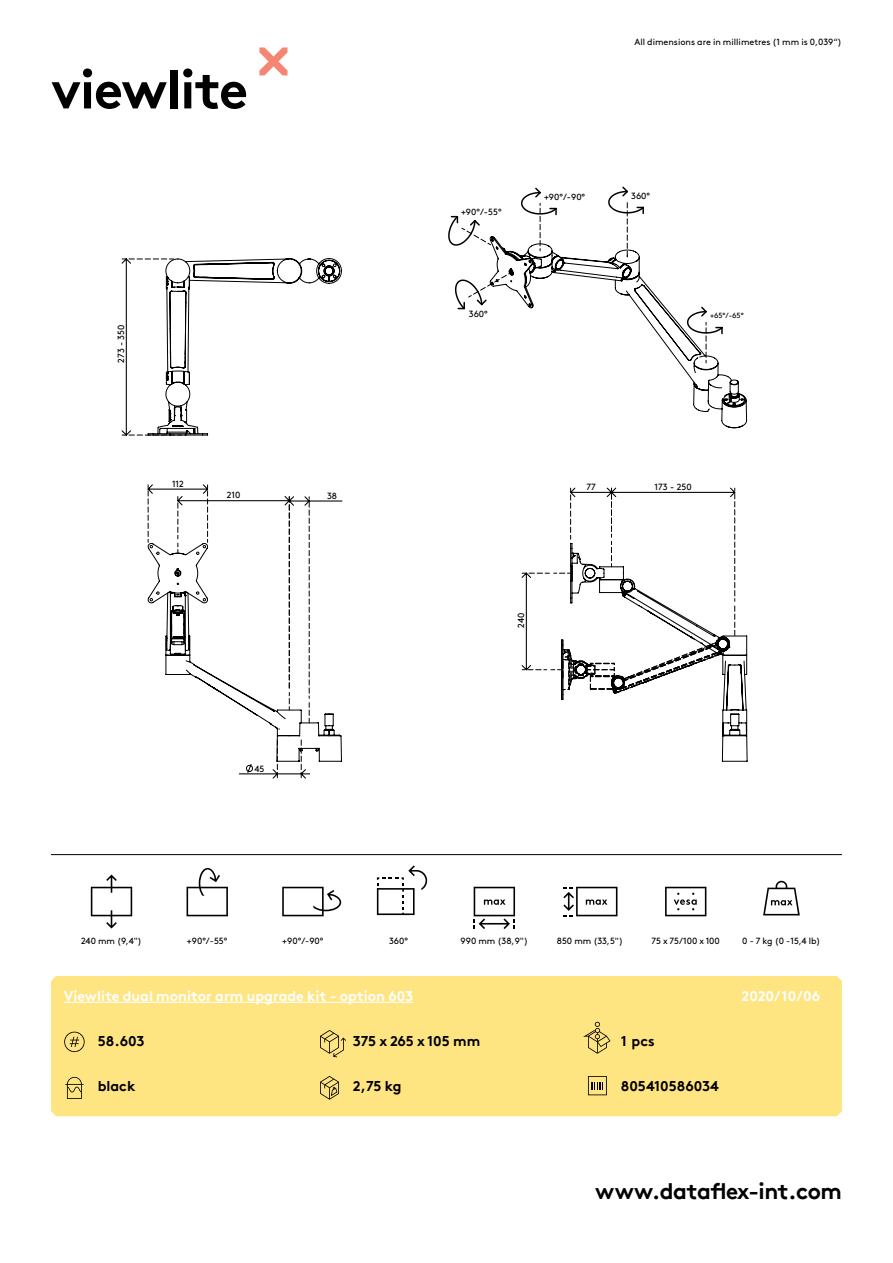
<style>
.page{position:relative;width:893px;height:1263px;background:#fff}
.page>*{position:absolute;margin:0;border:0;box-sizing:border-box;transform-origin:0 0}
.hoofdstuk{font:700 54px "Brown Pro TT";letter-spacing:-.02em;color:#000}
.t1{font:700 22.5px "Brown Pro TT";letter-spacing:-.02em;color:#000}
.t2{font:700 14.25px "Brown Pro TT";color:#fff}
.specificaties{font:700 14.25px "Brown Pro TT";color:#000}
.t3{font:9px "Brown";color:#000}
.t4{font:9px "Brown Pro TT Regular Alt";color:#000}
.t5{font:7.5px "Brown Pro TT Regular Alt";color:#000}
</style>
<div class="page">
<svg style="left:259px;top:47px;width:28px;height:28px"></svg>
<hr style="left:51px;top:854px;width:791px;height:1px;background:#000">
<svg style="left:91px;top:874px;width:41px;height:54px"></svg>
<svg style="left:187px;top:868px;width:41px;height:48px"></svg>
<svg style="left:282px;top:887px;width:59px;height:29px"></svg>
<svg style="left:377px;top:865px;width:50px;height:50px"></svg>
<svg style="left:474px;top:887px;width:41px;height:42px"></svg>
<svg style="left:563px;top:887px;width:54px;height:29px"></svg>
<svg style="left:665px;top:887px;width:41px;height:29px"></svg>
<svg style="left:763px;top:881px;width:37px;height:34px"></svg>
<div style="left:51px;top:976px;width:791px;height:140px;background:#ffe582"></div>
<svg style="left:454px;top:279px;width:35px;height:31px"></svg>
<svg style="left:448px;top:186px;width:196px;height:60px"></svg>
<svg style="left:147px;top:484px;width:196px;height:295px"></svg>
<svg style="left:121px;top:258px;width:221px;height:178px"></svg>
<svg style="left:489px;top:236px;width:258px;height:192px"></svg>
<svg style="left:521px;top:487px;width:227px;height:275px"></svg>
<svg style="left:64px;top:1032px;width:21px;height:20px"></svg>
<svg style="left:65px;top:1077px;width:18px;height:22px"></svg>
<svg style="left:320px;top:1030px;width:26px;height:27px"></svg>
<svg style="left:583px;top:1022px;width:27px;height:32px"></svg>
<svg style="left:320px;top:1076px;width:19px;height:24px"></svg>
<svg style="left:588px;top:1076px;width:19px;height:19px"></svg>
<hr style="left:64px;top:1002px;width:349px;height:1px;background:#fff">
<p class="hoofdstuk" style="left:51px;top:46px;width:198px">viewlite</p>
<p class="t4" style="left:114px;top:363px;width:40px;rotate:-90deg">273 - 350</p>
<p class="t4" style="left:172px;top:477px;width:13px">112</p>
<p class="t4" style="left:227px;top:488px;width:15px">210</p>
<p class="t4" style="left:327px;top:489px;width:12px">38</p>
<p class="t4" style="left:254px;top:762px;width:12px">45</p>
<p class="t3" style="left:634px;top:35px;width:209px">All dimensions are in millimetres (1 mm is 0,039“)</p>
<p class="t4" style="left:461px;top:205px;width:42px">+90°/-55°</p>
<p class="t4" style="left:544px;top:190px;width:43px">+90°/-90°</p>
<p class="t4" style="left:631px;top:189px;width:21px">360°</p>
<p class="t4" style="left:469px;top:307px;width:21px">360°</p>
<p class="t5" style="left:710px;top:310px;width:35px">+65°/-65°</p>
<p class="t4" style="left:514px;top:627px;width:17px;rotate:-90deg">240</p>
<p class="t4" style="left:586px;top:480px;width:11px">77</p>
<p class="t4" style="left:655px;top:480px;width:39px">173 - 250</p>
<p class="t3" style="left:81px;top:934px;width:62px">240 mm (9,4")</p>
<p class="t3" style="left:187px;top:934px;width:42px">+90°/-55°</p>
<p class="t3" style="left:282px;top:934px;width:43px">+90°/-90°</p>
<p class="t3" style="left:389px;top:934px;width:21px">360°</p>
<p class="t3" style="left:461px;top:934px;width:69px">990 mm (38,9")</p>
<p class="t3" style="left:557px;top:934px;width:68px">850 mm (33,5")</p>
<p class="t3" style="left:652px;top:934px;width:70px">75 x 75/100 x 100</p>
<p class="t3" style="left:742px;top:934px;width:80px">0 - 7 kg (0 -15,4 lb)</p>
<h3 class="t2" style="left:64px;top:985px;width:351px">Viewlite dual monitor arm upgrade kit - option 603</h3>
<h3 class="t2" style="left:742px;top:985px;width:80px">2020/10/06</h3>
<h3 class="specificaties" style="left:98px;top:1029px;width:48px">58.603</h3>
<p class="specificaties" style="left:98px;top:1074px;width:39px">black</p>
<p class="specificaties" style="left:353px;top:1029px;width:129px">375 x 265 x 105 mm</p>
<p class="specificaties" style="left:621px;top:1029px;width:35px">1 pcs</p>
<p class="specificaties" style="left:353px;top:1074px;width:50px">2,75 kg</p>
<h3 class="specificaties" style="left:621px;top:1074px;width:100px">805410586034</h3>
<h2 class="t1" style="left:595px;top:1173px;width:248px">www.dataflex-int.com</h2>
</div>
